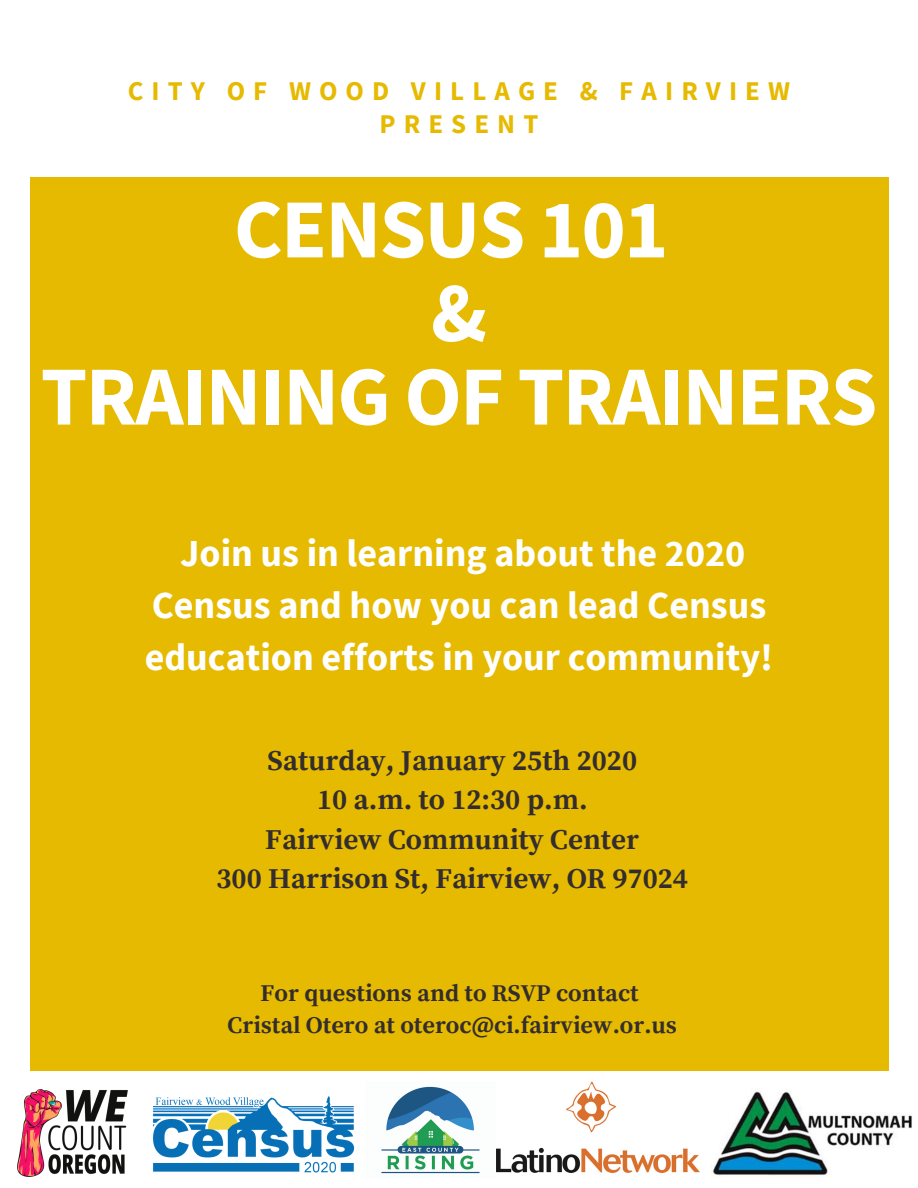
<style>
.page{position:relative;width:918px;height:1188px;background:#fff}
.page>*{position:absolute;margin:0;border:0;box-sizing:border-box;transform-origin:0 0}
.t1{font:700 84px/83.6px "Source Sans Pro";letter-spacing:-.02em;color:#fff;text-align:center}
.t2{font:700 38.1px/51.9px "Source Sans Pro";color:#fff;text-align:center}
.t3{font:700 31.5px "Source Sans Pro";color:#fff}
.t4{font:700 28.65px/39.5px "Source Serif Pro";color:#332d2d;text-align:center}
.t5{font:700 27px/33.6px "Source Sans Pro";letter-spacing:.3em;color:#e6ba00;text-align:center}
.t6{font:700 24px/32px "Source Serif Pro";color:#332d2d;text-align:center}
</style>
<div class="page">
<img style="left:18px;top:1089px;width:110px;height:88px">
<img style="left:152px;top:1096px;width:203px;height:77px">
<img style="left:381px;top:1086px;width:99px;height:88px">
<img style="left:496px;top:1081px;width:204px;height:91px">
<div style="left:30px;top:178px;width:858px;height:893px;background:#e6ba00"></div>
<img style="left:712px;top:1091px;width:200px;height:84px">
<p class="t5" style="left:128px;top:73px;width:664px">CITY OF WOOD VILLAGE &amp; FAIRVIEW<br>PRESENT</p>
<h1 class="t1" style="left:41px;top:186px;width:838px">CENSUS 101<br>&amp;<br>TRAINING OF TRAINERS</h1>
<p class="t3" style="left:195px;top:521px;width:529px">Join us in learning about the 2020</p>
<h2 class="t2" style="left:145px;top:526px;width:630px">Join us in learning about the 2020<br>Census and how you can lead Census education efforts in your community!</h2>
<p class="t4" style="left:217px;top:742px;width:473px">Saturday, January 25th 2020<br>10 a.m. to 12:30 p.m.<br>Fairview Community Center<br>300 Harrison St, Fairview, OR 97024</p>
<p class="t6" style="left:228px;top:978px;width:451px">For questions and to RSVP contact<br>Cristal Otero at oteroc@ci.fairview.or.us</p>
</div>
